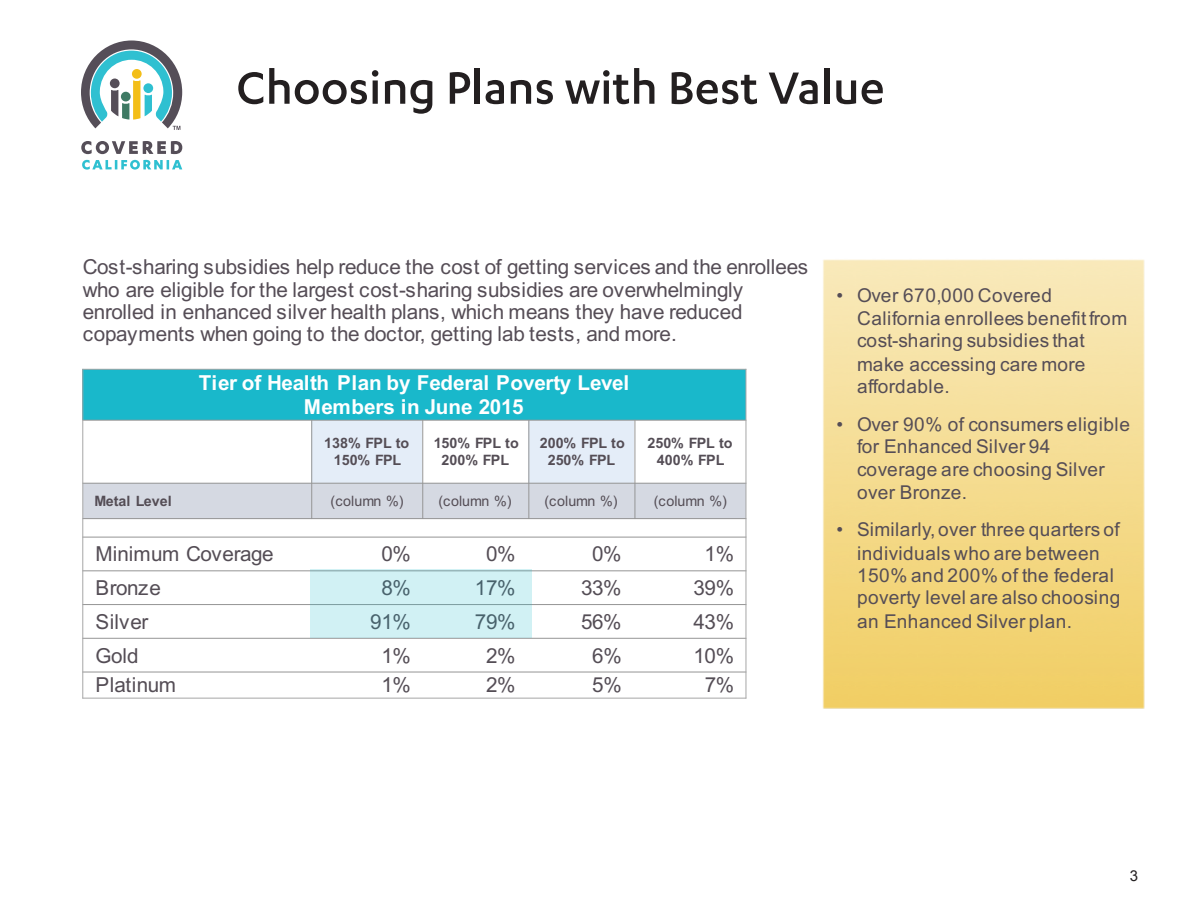
<style>
.page{position:relative;width:1188px;height:918px;background:#fff}
.page>*{position:absolute;margin:0;border:0;box-sizing:border-box;transform-origin:0 0}
.t1{font:500 52.5px "Karbon";color:#231f20}
.t2{font:20.7px/22.2px "Arial";letter-spacing:-.02em;color:#554d56}
.t3{font:20.7px "Arial";letter-spacing:-.02em;color:#544d55}
.t4{font:700 20.7px/23.9px "Arial";letter-spacing:-.01em;color:#fff;text-align:center}
.t5{font:20.7px "Arial";letter-spacing:.01em;color:#544d55}
.t6{font:19.05px/22.6px "Arial";letter-spacing:.025em;color:#554d56}
.t7{font:15px "Arial";color:#231f20}
.t8{font:700 14.25px/17.5px "Arial";color:#544d55;text-align:center}
.t9{font:14.25px "Arial";color:#544d55}
</style>
<div class="page">
<svg style="left:81px;top:141px;width:101px;height:13px"></svg>
<svg style="left:82px;top:160px;width:100px;height:10px"></svg>
<svg style="left:81px;top:40px;width:101px;height:90px"></svg>
<div style="left:83px;top:369px;width:663px;height:51px;background:#19b8cb"></div>
<div style="left:312px;top:420px;width:111px;height:63px;background:#e4edf8"></div>
<div style="left:529px;top:420px;width:106px;height:63px;background:#e4edf8"></div>
<div style="left:83px;top:483px;width:229px;height:36px;background:#d5d9e2"></div>
<div style="left:312px;top:483px;width:111px;height:36px;background:#d5d9e2"></div>
<div style="left:423px;top:483px;width:106px;height:36px;background:#d5d9e2"></div>
<div style="left:529px;top:483px;width:106px;height:36px;background:#d5d9e2"></div>
<div style="left:635px;top:483px;width:111px;height:36px;background:#d5d9e2"></div>
<hr style="left:311px;top:420px;width:1px;height:99px;background:#959595">
<hr style="left:422px;top:420px;width:1px;height:99px;background:#959595">
<hr style="left:528px;top:420px;width:1px;height:99px;background:#959595">
<hr style="left:635px;top:420px;width:1px;height:99px;background:#959595">
<hr style="left:82px;top:420px;width:664px;height:1px;background:#959595">
<hr style="left:82px;top:483px;width:664px;height:1px;background:#959595">
<hr style="left:82px;top:518px;width:664px;height:1px;background:#959595">
<hr style="left:82px;top:537px;width:664px;height:1px;background:#959595">
<hr style="left:82px;top:570px;width:664px;height:1px;background:#959595">
<hr style="left:82px;top:604px;width:664px;height:1px;background:#959595">
<hr style="left:82px;top:638px;width:664px;height:1px;background:#959595">
<hr style="left:82px;top:672px;width:664px;height:1px;background:#959595">
<hr style="left:82px;top:369px;width:1px;height:330px;background:#a6a6a6">
<hr style="left:746px;top:369px;width:1px;height:330px;background:#a6a6a6">
<hr style="left:82px;top:369px;width:664px;height:1px;background:#a6a6a6">
<hr style="left:82px;top:698px;width:664px;height:1px;background:#a6a6a6">
<div style="left:311px;top:570px;width:221px;height:68px;background:#d1f1f4"></div>
<img style="left:822px;top:259px;width:323px;height:450px">
<p class="t1" style="left:236px;top:58px;width:650px">Choosing Plans with Best Value</p>
<p class="t2" style="left:83px;top:256px;width:727px">Cost--sharing subsidies help reduce the cost of getting services and the enrollees who are eligible for the largest cost--sharing subsidies are overwhelmingly enrolled in enhanced silver health plans, which means they have reduced copayments when going to the doctor, getting lab tests, and more.</p>
<p class="t4" style="left:199px;top:371px;width:432px">Tier of Health Plan by Federal Poverty Level<br>Members in June 2015</p>
<p class="t8" style="left:324px;top:434px;width:87px">138% FPL to<br>150% FPL</p>
<p class="t8" style="left:434px;top:434px;width:87px">150% FPL to<br>200% FPL</p>
<p class="t8" style="left:540px;top:434px;width:87px">200% FPL to<br>250% FPL</p>
<p class="t8" style="left:647px;top:434px;width:87px">250% FPL to<br>400% FPL</p>
<p class="t8" style="left:95px;top:492px;width:79px">Metal Level</p>
<p class="t9" style="left:331px;top:491px;width:75px">(column %)</p>
<p class="t9" style="left:438px;top:491px;width:75px">(column %)</p>
<p class="t9" style="left:545px;top:491px;width:75px">(column %)</p>
<p class="t9" style="left:654px;top:491px;width:75px">(column %)</p>
<p class="t3" style="left:95px;top:540px;width:180px">Minimum Coverage</p>
<p class="t3" style="left:381px;top:540px;width:31px">0%</p>
<p class="t3" style="left:486px;top:540px;width:31px">0%</p>
<p class="t3" style="left:592px;top:540px;width:31px">0%</p>
<p class="t3" style="left:705px;top:540px;width:31px">1%</p>
<p class="t3" style="left:95px;top:574px;width:67px">Bronze</p>
<p class="t3" style="left:381px;top:574px;width:31px">8%</p>
<p class="t3" style="left:475px;top:574px;width:42px">17%</p>
<p class="t3" style="left:581px;top:574px;width:42px">33%</p>
<p class="t3" style="left:694px;top:574px;width:42px">39%</p>
<p class="t3" style="left:95px;top:607px;width:54px">Silver</p>
<p class="t3" style="left:370px;top:607px;width:42px">91%</p>
<p class="t3" style="left:475px;top:607px;width:42px">79%</p>
<p class="t3" style="left:581px;top:607px;width:42px">56%</p>
<p class="t3" style="left:694px;top:607px;width:42px">43%</p>
<p class="t3" style="left:95px;top:641px;width:45px">Gold</p>
<p class="t3" style="left:381px;top:641px;width:31px">1%</p>
<p class="t3" style="left:486px;top:641px;width:31px">2%</p>
<p class="t3" style="left:592px;top:641px;width:31px">6%</p>
<p class="t3" style="left:694px;top:641px;width:42px">10%</p>
<p class="t5" style="left:95px;top:671px;width:82px">Platinum</p>
<p class="t3" style="left:381px;top:671px;width:31px">1%</p>
<p class="t3" style="left:486px;top:671px;width:31px">2%</p>
<p class="t3" style="left:592px;top:671px;width:31px">5%</p>
<p class="t3" style="left:705px;top:671px;width:31px">7%</p>
<p class="t6" style="left:857px;top:284px;width:272px;text-indent:-21px">• Over 670,000 Covered<br>California enrollees benefit from cost--sharing subsidies that make accessing care more affordable.</p>
<p class="t6" style="left:857px;top:413px;width:274px;text-indent:-21px">• Over 90% of consumers eligible for Enhanced Silver 94 coverage are choosing Silver over Bronze.</p>
<p class="t6" style="left:857px;top:518px;width:265px;line-height:23.1px;text-indent:-21px">• Similarly, over three quarters of individuals who are between<br>150% and 200% of the federal poverty level are also choosing an Enhanced Silver plan.</p>
<p class="t7" style="left:1130px;top:866px;width:10px">3</p>
</div>
